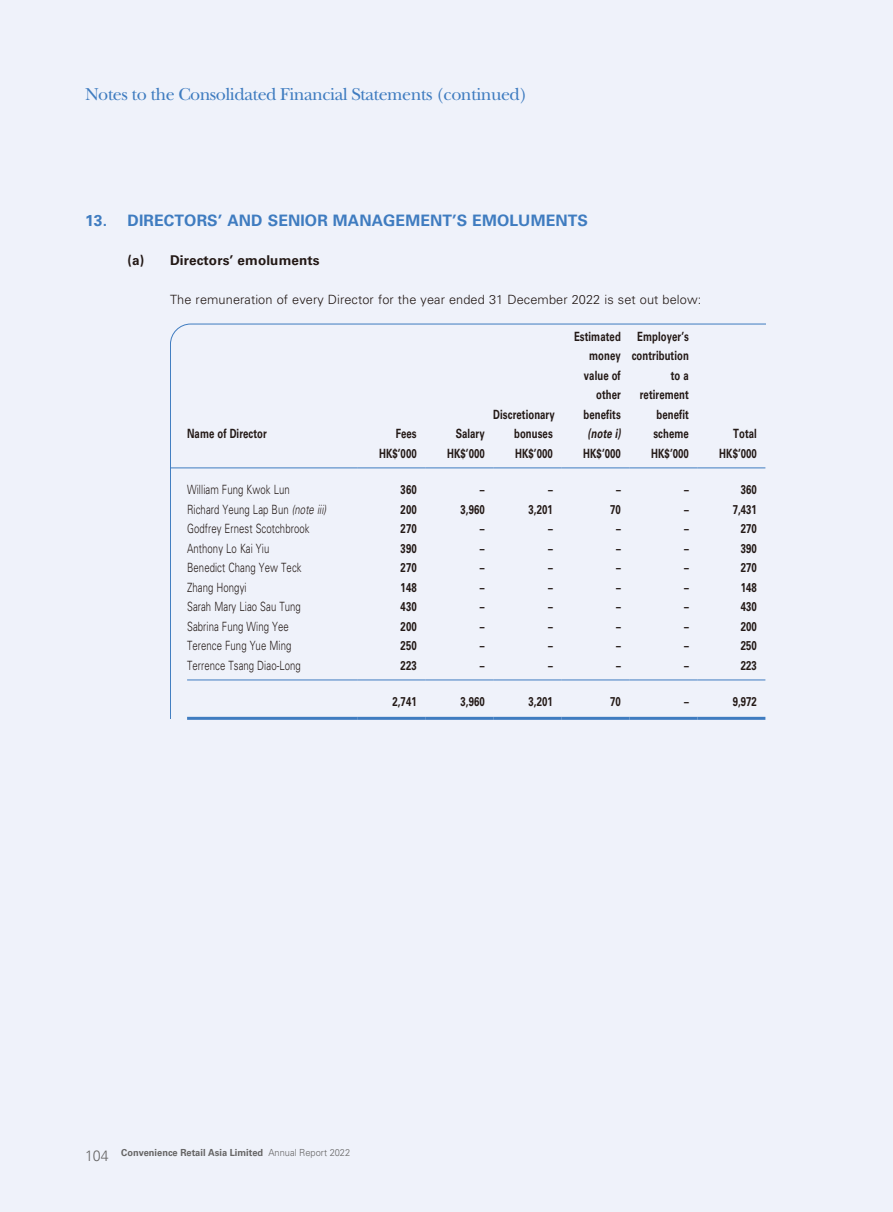
<style>
.page{position:relative;width:893px;height:1212px;background:#eff2fa}
.page>*{position:absolute;margin:0;border:0;box-sizing:border-box;transform-origin:0 0}
.t1{font:18px "New Baskerville Std";letter-spacing:-.03em;color:#3f7cc0}
.t2{font:700 15.75px "Univers LT Std";letter-spacing:.01em;color:#3f7cc0}
.t3{font:700 13.5px "Univers LT Std";letter-spacing:.01em;color:#231916}
.t4{font:700 12.75px/19.5px "Univers LT Std";letter-spacing:.01em;color:#231916;text-align:right;scale:.75 1}
.t5{font:300 12.75px "Univers LT Std";letter-spacing:.01em;color:#231916;scale:.75 1}
.t6{font:300 12.75px "Univers LT Std";letter-spacing:.01em;color:#231916}
.t7{font:italic 700 12.75px "Univers LT Std";color:#231916;scale:.75 1}
.t8{font:700 9.75px "Univers LT Std";color:#666565;scale:.95 1}
.s1{font-style:italic}
.s2{font-weight:300;font-size:15px}
.s3{font-weight:300}
</style>
<div class="page">
<svg style="left:170px;top:324px;width:595px;height:395px"></svg>
<hr style="left:170px;top:467px;width:187px;height:1px;background:#3f7cc0">
<hr style="left:357px;top:467px;width:68px;height:1px;background:#3f7cc0">
<hr style="left:425px;top:467px;width:68px;height:1px;background:#3f7cc0">
<hr style="left:493px;top:467px;width:68px;height:1px;background:#3f7cc0">
<hr style="left:561px;top:467px;width:68px;height:1px;background:#3f7cc0">
<hr style="left:629px;top:467px;width:68px;height:1px;background:#3f7cc0">
<hr style="left:697px;top:467px;width:68px;height:1px;background:#3f7cc0">
<hr style="left:187px;top:679px;width:170px;height:1px;background:#3f7cc0">
<hr style="left:357px;top:679px;width:68px;height:1px;background:#3f7cc0">
<hr style="left:425px;top:679px;width:68px;height:1px;background:#3f7cc0">
<hr style="left:493px;top:679px;width:68px;height:1px;background:#3f7cc0">
<hr style="left:561px;top:679px;width:68px;height:1px;background:#3f7cc0">
<hr style="left:629px;top:679px;width:68px;height:1px;background:#3f7cc0">
<hr style="left:697px;top:679px;width:68px;height:1px;background:#3f7cc0">
<hr style="left:187px;top:717px;width:170px;height:3px;background:#3f7cc0">
<hr style="left:357px;top:717px;width:68px;height:3px;background:#3f7cc0">
<hr style="left:425px;top:717px;width:68px;height:3px;background:#3f7cc0">
<hr style="left:493px;top:717px;width:68px;height:3px;background:#3f7cc0">
<hr style="left:561px;top:717px;width:68px;height:3px;background:#3f7cc0">
<hr style="left:629px;top:717px;width:68px;height:3px;background:#3f7cc0">
<hr style="left:697px;top:717px;width:68px;height:3px;background:#3f7cc0">
<h1 class="t1" style="left:85px;top:87px;width:444px">Notes to the Consolidated Financial Statements (continued)</h1>
<p class="t2" style="left:85px;top:213px;width:504px">13. DIRECTORS’ AND SENIOR MANAGEMENT’S EMOLUMENTS</p>
<p class="t3" style="left:128px;top:253px;width:194px">(a) Directors’ emoluments</p>
<p class="t6" style="left:170px;top:293px;width:533px">The remuneration of every Director for the year ended 31 December 2022 is set out below:</p>
<p class="t4" style="left:187px;top:424px;width:108px">Name of Director</p>
<p class="t4" style="left:396px;top:424px;width:29px">Fees</p>
<p class="t4" style="left:456px;top:424px;width:40px">Salary</p>
<p class="t4" style="left:493px;top:405px;width:83px">Discretionary bonuses</p>
<p class="t4" style="left:574px;top:327px;width:64px">Estimated money value of other benefits</p>
<p class="t7" style="left:588px;top:427px;width:46px">(note i)</p>
<p class="t4" style="left:632px;top:327px;width:78px">Employer’s contribution to a retirement benefit scheme</p>
<p class="t4" style="left:733px;top:424px;width:33px">Total</p>
<p class="t4" style="left:379px;top:444px;width:52px">HK$’000</p>
<p class="t4" style="left:447px;top:444px;width:52px">HK$’000</p>
<p class="t4" style="left:515px;top:444px;width:52px">HK$’000</p>
<p class="t4" style="left:583px;top:444px;width:52px">HK$’000</p>
<p class="t4" style="left:651px;top:444px;width:52px">HK$’000</p>
<p class="t4" style="left:719px;top:444px;width:52px">HK$’000</p>
<p class="t5" style="left:187px;top:483px;width:138px">William Fung Kwok Lun</p>
<p class="t4" style="left:401px;top:480px;width:23px">360</p>
<p class="t4" style="left:480px;top:480px;width:8px">–</p>
<p class="t4" style="left:548px;top:480px;width:8px">–</p>
<p class="t4" style="left:616px;top:480px;width:8px">–</p>
<p class="t4" style="left:684px;top:480px;width:8px">–</p>
<p class="t4" style="left:741px;top:480px;width:23px">360</p>
<p class="t5" style="left:187px;top:503px;width:187px">Richard Yeung Lap Bun <span class="s1">(note iii)</span></p>
<p class="t4" style="left:401px;top:500px;width:23px">200</p>
<p class="t4" style="left:461px;top:500px;width:34px">3,960</p>
<p class="t4" style="left:529px;top:500px;width:34px">3,201</p>
<p class="t4" style="left:610px;top:500px;width:16px">70</p>
<p class="t4" style="left:684px;top:500px;width:8px">–</p>
<p class="t4" style="left:733px;top:500px;width:34px">7,431</p>
<p class="t5" style="left:187px;top:522px;width:165px">Godfrey Ernest Scotchbrook</p>
<p class="t4" style="left:401px;top:519px;width:23px">270</p>
<p class="t4" style="left:480px;top:519px;width:8px">–</p>
<p class="t4" style="left:548px;top:519px;width:8px">–</p>
<p class="t4" style="left:616px;top:519px;width:8px">–</p>
<p class="t4" style="left:684px;top:519px;width:8px">–</p>
<p class="t4" style="left:741px;top:519px;width:23px">270</p>
<p class="t5" style="left:187px;top:542px;width:111px">Anthony Lo Kai Yiu</p>
<p class="t4" style="left:401px;top:539px;width:23px">390</p>
<p class="t4" style="left:480px;top:539px;width:8px">–</p>
<p class="t4" style="left:548px;top:539px;width:8px">–</p>
<p class="t4" style="left:616px;top:539px;width:8px">–</p>
<p class="t4" style="left:684px;top:539px;width:8px">–</p>
<p class="t4" style="left:741px;top:539px;width:23px">390</p>
<p class="t5" style="left:187px;top:561px;width:154px">Benedict Chang Yew Teck</p>
<p class="t4" style="left:401px;top:558px;width:23px">270</p>
<p class="t4" style="left:480px;top:558px;width:8px">–</p>
<p class="t4" style="left:548px;top:558px;width:8px">–</p>
<p class="t4" style="left:616px;top:558px;width:8px">–</p>
<p class="t4" style="left:684px;top:558px;width:8px">–</p>
<p class="t4" style="left:741px;top:558px;width:23px">270</p>
<p class="t5" style="left:187px;top:581px;width:81px">Zhang Hongyi</p>
<p class="t4" style="left:401px;top:578px;width:23px">148</p>
<p class="t4" style="left:480px;top:578px;width:8px">–</p>
<p class="t4" style="left:548px;top:578px;width:8px">–</p>
<p class="t4" style="left:616px;top:578px;width:8px">–</p>
<p class="t4" style="left:684px;top:578px;width:8px">–</p>
<p class="t4" style="left:741px;top:578px;width:23px">148</p>
<p class="t5" style="left:187px;top:600px;width:153px">Sarah Mary Liao Sau Tung</p>
<p class="t4" style="left:401px;top:597px;width:23px">430</p>
<p class="t4" style="left:480px;top:597px;width:8px">–</p>
<p class="t4" style="left:548px;top:597px;width:8px">–</p>
<p class="t4" style="left:616px;top:597px;width:8px">–</p>
<p class="t4" style="left:684px;top:597px;width:8px">–</p>
<p class="t4" style="left:741px;top:597px;width:23px">430</p>
<p class="t5" style="left:187px;top:620px;width:137px">Sabrina Fung Wing Yee</p>
<p class="t4" style="left:401px;top:617px;width:23px">200</p>
<p class="t4" style="left:480px;top:617px;width:8px">–</p>
<p class="t4" style="left:548px;top:617px;width:8px">–</p>
<p class="t4" style="left:616px;top:617px;width:8px">–</p>
<p class="t4" style="left:684px;top:617px;width:8px">–</p>
<p class="t4" style="left:741px;top:617px;width:23px">200</p>
<p class="t5" style="left:187px;top:639px;width:141px">Terence Fung Yue Ming</p>
<p class="t4" style="left:401px;top:636px;width:23px">250</p>
<p class="t4" style="left:480px;top:636px;width:8px">–</p>
<p class="t4" style="left:548px;top:636px;width:8px">–</p>
<p class="t4" style="left:616px;top:636px;width:8px">–</p>
<p class="t4" style="left:684px;top:636px;width:8px">–</p>
<p class="t4" style="left:741px;top:636px;width:23px">250</p>
<p class="t5" style="left:187px;top:659px;width:153px">Terrence Tsang Diao-Long</p>
<p class="t4" style="left:401px;top:656px;width:23px">223</p>
<p class="t4" style="left:480px;top:656px;width:8px">–</p>
<p class="t4" style="left:548px;top:656px;width:8px">–</p>
<p class="t4" style="left:616px;top:656px;width:8px">–</p>
<p class="t4" style="left:684px;top:656px;width:8px">–</p>
<p class="t4" style="left:741px;top:656px;width:23px">223</p>
<p class="t4" style="left:392px;top:692px;width:34px">2,741</p>
<p class="t4" style="left:461px;top:692px;width:34px">3,960</p>
<p class="t4" style="left:529px;top:692px;width:34px">3,201</p>
<p class="t4" style="left:610px;top:692px;width:16px">70</p>
<p class="t4" style="left:684px;top:692px;width:8px">–</p>
<p class="t4" style="left:733px;top:692px;width:34px">9,972</p>
<p class="t8" style="left:85px;top:1148px;width:281px"><span class="s2">104</span> Convenience Retail Asia Limited <span class="s3">Annual Report 2022</span></p>
</div>
